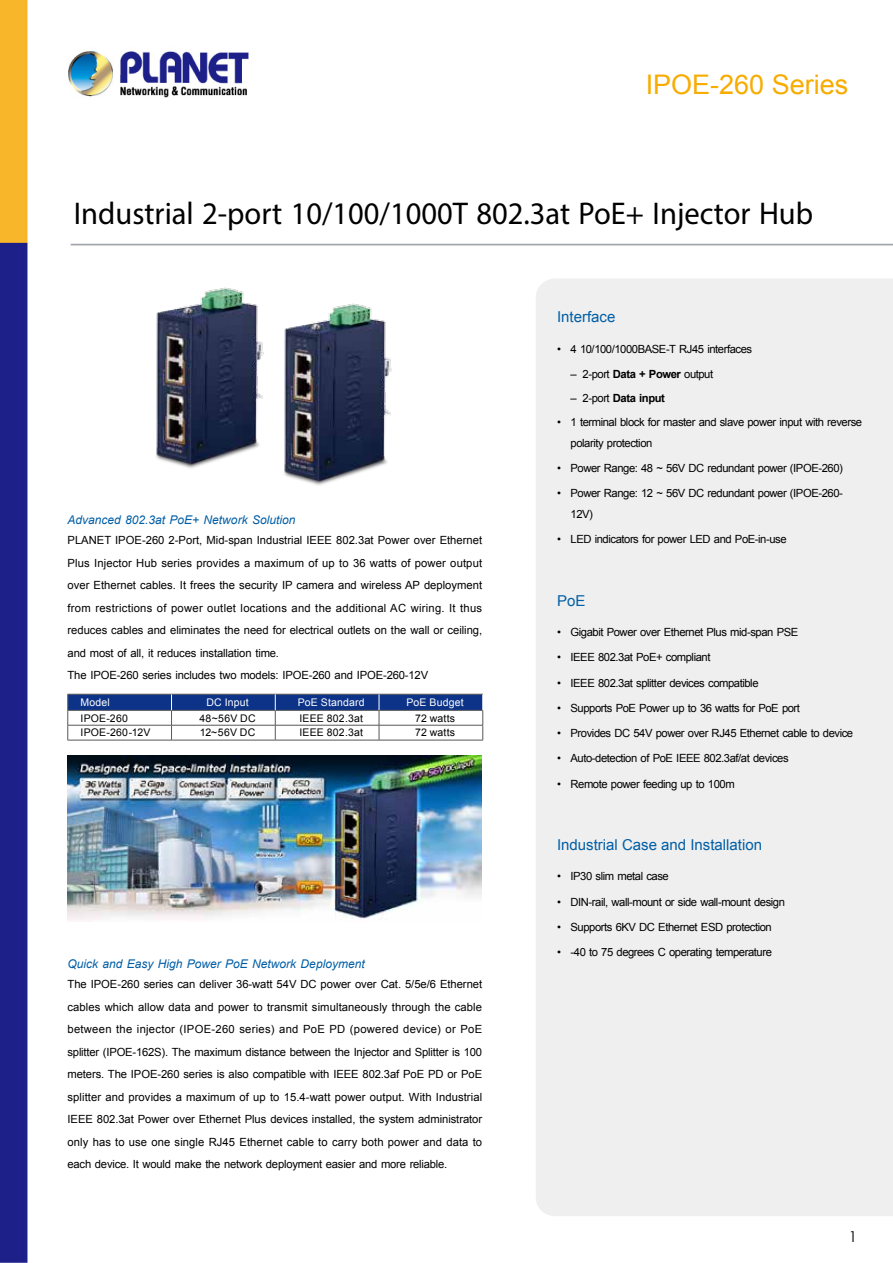
<style>
.page{position:relative;width:893px;height:1263px;background:#fff}
.page>*{position:absolute;margin:0;border:0;box-sizing:border-box;transform-origin:0 0}
.t1{font:31.5px "Myriad Pro";color:#000}
.t2{font:27px "Arial";color:#f7ac00}
.t3{font:15px "Arial";color:#005ea6}
.t4{font:15px "Century Gothic";color:#000}
.t5{font:italic 12px "Arial";color:#005ea6}
.t6{font:11.25px/22.5px "Arial";letter-spacing:-.04em;color:#000}
.t7{font:11.25px/22.5px "Arial";color:#000}
.t8{font:700 11.25px "Arial";letter-spacing:-.04em;color:#000}
.t9{font:10.5px "Arial";letter-spacing:.02em;color:#000}
.t10{font:10.5px "Arial";letter-spacing:.015em;color:#fff}
.s1{font-weight:700}
.s2{font-weight:400}
</style>
<div class="page">
<img style="left:0;top:0;width:893px;height:1263px">
<div style="left:536px;top:279px;width:357px;height:937px;background:#efefef"></div>
<img style="left:139px;top:283px;width:138px;height:190px">
<img style="left:267px;top:299px;width:138px;height:191px">
<hr style="left:68px;top:740px;width:104px;height:1px;background:#595757">
<hr style="left:172px;top:740px;width:103px;height:1px;background:#595757">
<hr style="left:275px;top:740px;width:104px;height:1px;background:#595757">
<hr style="left:379px;top:740px;width:104px;height:1px;background:#595757">
<svg style="left:68px;top:694px;width:415px;height:46px"></svg>
<img style="left:68px;top:756px;width:413px;height:166px">
<h2 class="t2" style="left:646px;top:67px;width:204px">IPOE-260 Series</h2>
<h1 class="t1" style="left:74px;top:194px;width:741px">Industrial 2-port 10/100/1000T 802.3at PoE+ Injector Hub</h1>
<p class="t5" style="left:68px;top:512px;width:229px">Advanced 802.3at PoE+ Network Solution</p>
<p class="t7" style="left:68px;top:529px;width:416px">PLANET IPOE-260 2-Port, Mid-span Industrial IEEE 802.3at Power over Ethernet Plus Injector Hub series provides a maximum of up to 36 watts of power output over Ethernet cables. It frees the security IP camera and wireless AP deployment from restrictions of power outlet locations and the additional AC wiring. It thus reduces cables and eliminates the need for electrical outlets on the wall or ceiling, and most of all, it reduces installation time.<br>The IPOE-260 series includes two models: IPOE-260 and IPOE-260-12V</p>
<p class="t10" style="left:81px;top:695px;width:31px">Model</p>
<p class="t10" style="left:206px;top:695px;width:44px">DC Input</p>
<p class="t10" style="left:298px;top:695px;width:68px">PoE Standard</p>
<p class="t10" style="left:406px;top:695px;width:59px">PoE Budget</p>
<p class="t9" style="left:81px;top:711px;width:49px">IPOE-260</p>
<p class="t9" style="left:199px;top:711px;width:58px">48~56V DC</p>
<p class="t9" style="left:299px;top:711px;width:65px">IEEE 802.3at</p>
<p class="t9" style="left:415px;top:711px;width:41px">72 watts</p>
<p class="t9" style="left:81px;top:726px;width:71px">IPOE-260-12V</p>
<p class="t9" style="left:200px;top:726px;width:57px">12~56V DC</p>
<p class="t9" style="left:299px;top:726px;width:65px">IEEE 802.3at</p>
<p class="t9" style="left:415px;top:726px;width:41px">72 watts</p>
<p class="t5" style="left:68px;top:956px;width:299px">Quick and Easy High Power PoE Network Deployment</p>
<p class="t6" style="left:68px;top:973px;width:416px;text-align:justify">The IPOE-260 series can deliver 36-watt 54V DC power over Cat. 5/5e/6 Ethernet cables which allow data and power to transmit simultaneously through the cable between the injector (IPOE-260 series) and PoE PD (powered device) or PoE splitter (IPOE-162S). The maximum distance between the Injector and Splitter is 100 meters. The IPOE-260 series is also compatible with IEEE 802.3af PoE PD or PoE splitter and provides a maximum of up to 15.4-watt power output. With Industrial IEEE 802.3at Power over Ethernet Plus devices installed, the system administrator only has to use one single RJ45 Ethernet cable to carry both power and data to each device. It would make the network deployment easier and more reliable.</p>
<h3 class="t3" style="left:557px;top:307px;width:60px">Interface</h3>
<p class="t6" style="left:557px;top:338px;width:197px">• 4 10/100/1000BASE-T RJ45 interfaces</p>
<p class="t6" style="left:571px;top:363px;width:144px">– 2-port <span class="s1">Data + Power</span> output</p>
<p class="t8" style="left:571px;top:390px;width:96px"><span class="s2">– 2-port</span> Data input</p>
<p class="t6" style="left:571px;top:411px;width:293px;line-height:21px;text-indent:-13px">• 1 terminal block for master and slave power input with reverse polarity protection</p>
<p class="t6" style="left:557px;top:457px;width:287px">• Power Range: 48 ~ 56V DC redundant power (IPOE-260)</p>
<p class="t6" style="left:571px;top:483px;width:274px;line-height:21px;text-indent:-14px">• Power Range: 12 ~ 56V DC redundant power (IPOE-260-<br>12V)</p>
<p class="t6" style="left:557px;top:528px;width:231px">• LED indicators for power LED and PoE-in-use</p>
<h3 class="t3" style="left:557px;top:590px;width:30px">PoE</h3>
<p class="t6" style="left:557px;top:621px;width:243px">• Gigabit Power over Ethernet Plus mid-span PSE</p>
<p class="t6" style="left:557px;top:646px;width:155px">• IEEE 802.3at PoE+ compliant</p>
<p class="t6" style="left:557px;top:671px;width:203px">• IEEE 802.3at splitter devices compatible</p>
<p class="t6" style="left:557px;top:697px;width:245px">• Supports PoE Power up to 36 watts for PoE port</p>
<p class="t6" style="left:557px;top:722px;width:298px">• Provides DC 54V power over RJ45 Ethernet cable to device</p>
<p class="t6" style="left:557px;top:747px;width:233px">• Auto-detection of PoE IEEE 802.3af/at devices</p>
<p class="t6" style="left:557px;top:772px;width:179px">• Remote power feeding up to 100m</p>
<h3 class="t3" style="left:557px;top:835px;width:207px">Industrial Case and Installation</h3>
<p class="t6" style="left:557px;top:865px;width:113px">• IP30 slim metal case</p>
<p class="t6" style="left:557px;top:890px;width:229px">• DIN-rail, wall-mount or side wall-mount design</p>
<p class="t6" style="left:557px;top:916px;width:216px">• Supports 6KV DC Ethernet ESD protection</p>
<p class="t6" style="left:557px;top:941px;width:216px">• -40 to 75 degrees C operating temperature</p>
<h3 class="t4" style="left:849px;top:1227px;width:10px">1</h3>
</div>
